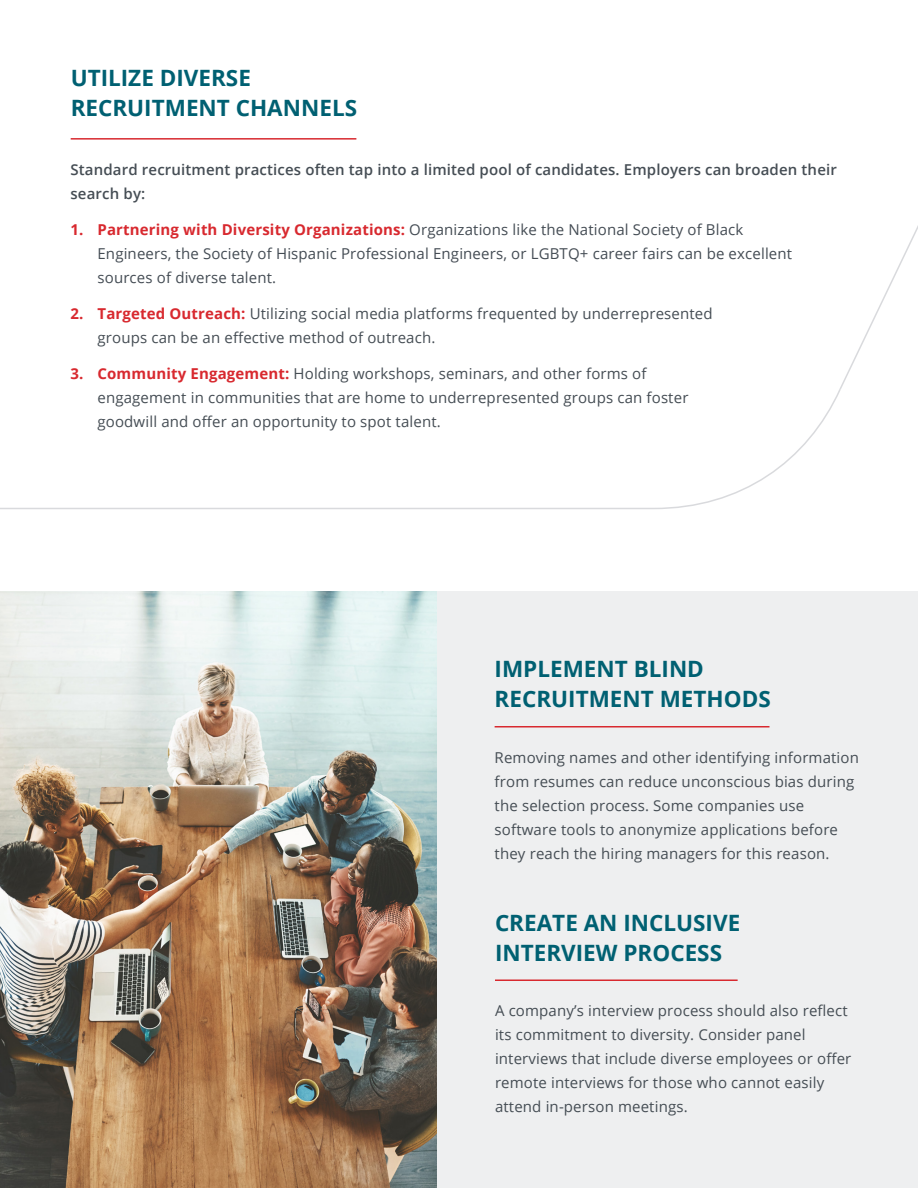
<style>
.page{position:relative;width:918px;height:1188px;background:#fff}
.page>*{position:absolute;margin:0;border:0;box-sizing:border-box;transform-origin:0 0}
.t1{font:700 22.5px/30px "Open Sans";color:#006072}
.BiteSizeddd{font:15px/24px "Open Sans";letter-spacing:.01em;color:#454d54}
.t2{font:15px/24px "Open Sans";letter-spacing:.01em;color:#444c54}
.BiteSizeddd-2{font:600 15px/24px "Open Sans";letter-spacing:.01em;color:#454d54}
.s1{font-weight:700;color:#d8292f}
</style>
<div class="page">
<div style="left:0;top:591px;width:918px;height:597px;background:#eeeff0"></div>
<hr style="left:71px;top:138px;width:285px;height:2px;background:#d8292f">
<hr style="left:495px;top:726px;width:275px;height:2px;background:#d8292f">
<hr style="left:495px;top:980px;width:243px;height:1px;background:#d8292f">
<img style="left:0;top:591px;width:436px;height:597px">
<svg style="left:840px;top:225px;width:78px;height:162px"></svg>
<svg style="left:0;top:387px;width:842px;height:122px"></svg>
<p class="t1" style="left:71px;top:63px;width:288px">UTILIZE DIVERSE<br>RECRUITMENT CHANNELS</p>
<p class="BiteSizeddd-2" style="left:70px;top:157px;width:768px">Standard recruitment practices often tap into a limited pool of candidates. Employers can broaden their search by:</p>
<p class="t2" style="left:98px;top:217px;width:696px;text-indent:-27px"><span class="s1">1. Partnering with Diversity Organizations:</span> Organizations like the National Society of Black<br>Engineers, the Society of Hispanic Professional Engineers, or LGBTQ+ career fairs can be excellent sources of diverse talent.</p>
<p class="BiteSizeddd" style="left:98px;top:301px;width:617px;text-indent:-27px"><span class="s1">2. Targeted Outreach:</span> Utilizing social media platforms frequented by underrepresented groups can be an effective method of outreach.</p>
<p class="BiteSizeddd" style="left:98px;top:361px;width:592px;text-indent:-27px"><span class="s1">3. Community Engagement:</span> Holding workshops, seminars, and other forms of engagement in communities that are home to underrepresented groups can foster goodwill and offer an opportunity to spot talent.</p>
<p class="t1" style="left:495px;top:653px;width:278px">IMPLEMENT BLIND<br>RECRUITMENT METHODS</p>
<p class="BiteSizeddd" style="left:495px;top:745px;width:366px">Removing names and other identifying information from resumes can reduce unconscious bias during the selection process. Some companies use software tools to anonymize applications before they reach the hiring managers for this reason.</p>
<p class="t1" style="left:495px;top:907px;width:247px">CREATE AN INCLUSIVE<br>INTERVIEW PROCESS</p>
<p class="BiteSizeddd" style="left:495px;top:998px;width:358px">A company’s interview process should also reflect its commitment to diversity. Consider panel interviews that include diverse employees or offer remote interviews for those who cannot easily attend in-person meetings.</p>
</div>
